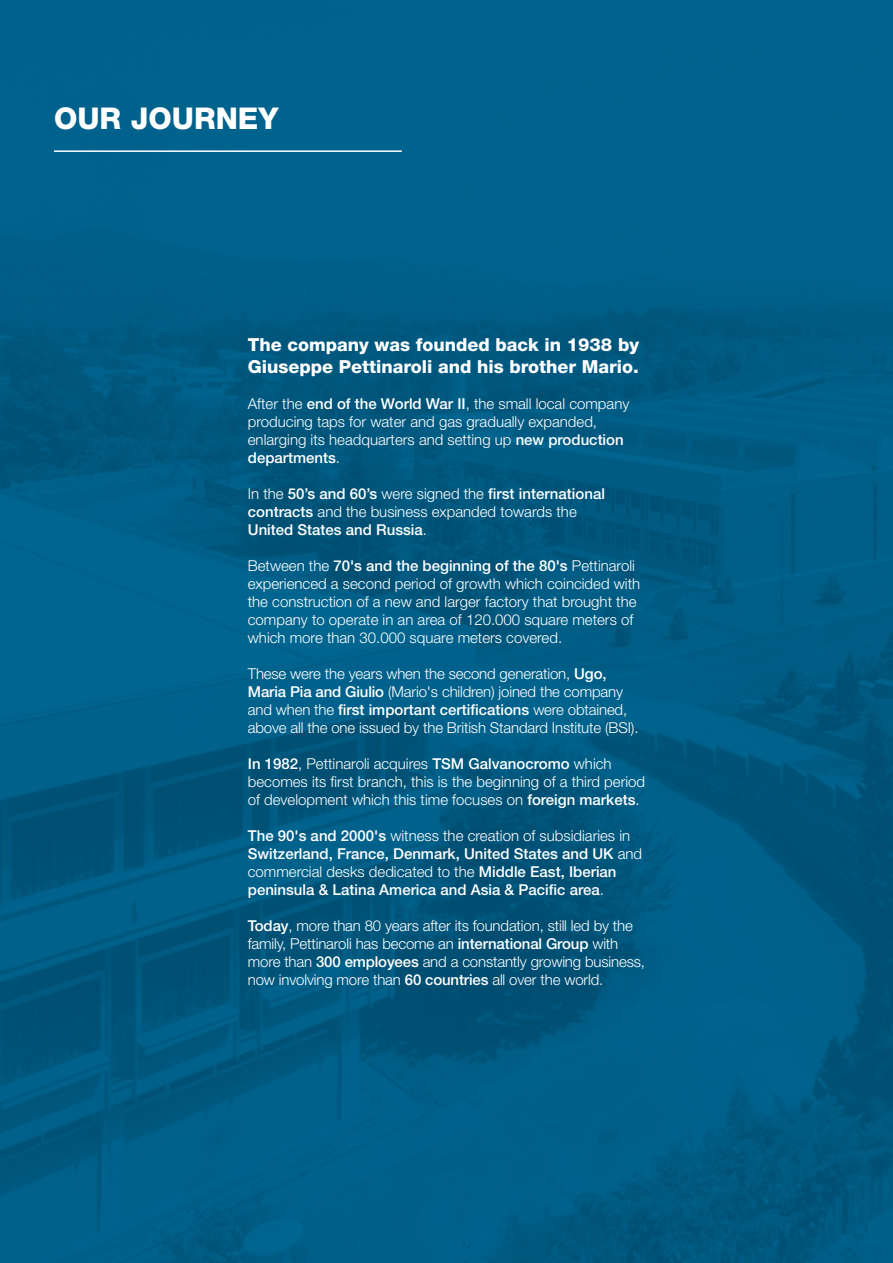
<style>
.page{position:relative;width:893px;height:1263px;background:#fff}
.page>*{position:absolute;margin:0;border:0;box-sizing:border-box;transform-origin:0 0}
.t1{font:800 30px "Helvetica Neue";color:#fff}
.t2{font:800 18px/21.6px "Helvetica Neue";color:#fff}
.t3{font:300 15px/18px "Helvetica Neue";color:#fff}
.t4{font:500 15px/18px "Helvetica Neue";color:#fff}
.s1{font-weight:500}
.s2{font-weight:300}
</style>
<div class="page">
<img style="left:0;top:0;width:893px;height:1263px">
<hr style="left:54px;top:150px;width:348px;height:2px;background:#fff">
<h1 class="t1" style="left:54px;top:100px;width:226px">OUR JOURNEY</h1>
<p class="t2" style="left:248px;top:334px;width:393px">The company was founded back in 1938 by<br>Giuseppe Pettinaroli and his brother Mario.</p>
<p class="t3" style="left:248px;top:394px;width:383px">After the <span class="s1">end of the World War II</span>, the small local company producing taps for water and gas gradually expanded, enlarging its headquarters and setting up <span class="s1">new production departments</span>.</p>
<p class="t4" style="left:248px;top:484px;width:359px"><span class="s2">In the</span> 50’s and 60’s <span class="s2">were signed the</span> first international contracts <span class="s2">and the business expanded towards the<br></span>United States and Russia<span class="s2">.</span></p>
<p class="t3" style="left:248px;top:556px;width:394px">Between the <span class="s1">70's and the beginning of the 80's</span> Pettinaroli experienced a second period of growth which coincided with the construction of a new and larger factory that brought the company to operate in an area of 120.000 square meters of which more than 30.000 square meters covered.</p>
<p class="t3" style="left:248px;top:664px;width:392px">These were the years when the second generation, <span class="s1">Ugo, Maria Pia and Giulio</span> (Mario's children) joined the company and when the <span class="s1">first important certifications</span> were obtained, above all the one issued by the British Standard Institute (BSI).</p>
<p class="t3" style="left:248px;top:754px;width:399px"><span class="s1">In 1982</span>, Pettinaroli acquires <span class="s1">TSM Galvanocromo</span> which becomes its first branch, this is the beginning of a third period of development which this time focuses on <span class="s1">foreign markets</span>.</p>
<p class="t4" style="left:248px;top:826px;width:396px">The 90's and 2000's <span class="s2">witness the creation of subsidiaries in </span>Switzerland, France, Denmark, United States and UK <span class="s2">and commercial desks dedicated to the</span> Middle East, Iberian peninsula &amp; Latina America and Asia &amp; Pacific area<span class="s2">.</span></p>
<p class="t3" style="left:248px;top:916px;width:399px"><span class="s1">Today</span>, more than 80 years after its foundation, still led by the family, Pettinaroli has become an <span class="s1">international Group</span> with more than <span class="s1">300 employees</span> and a constantly growing business, now involving more than <span class="s1">60 countries</span> all over the world.</p>
</div>
